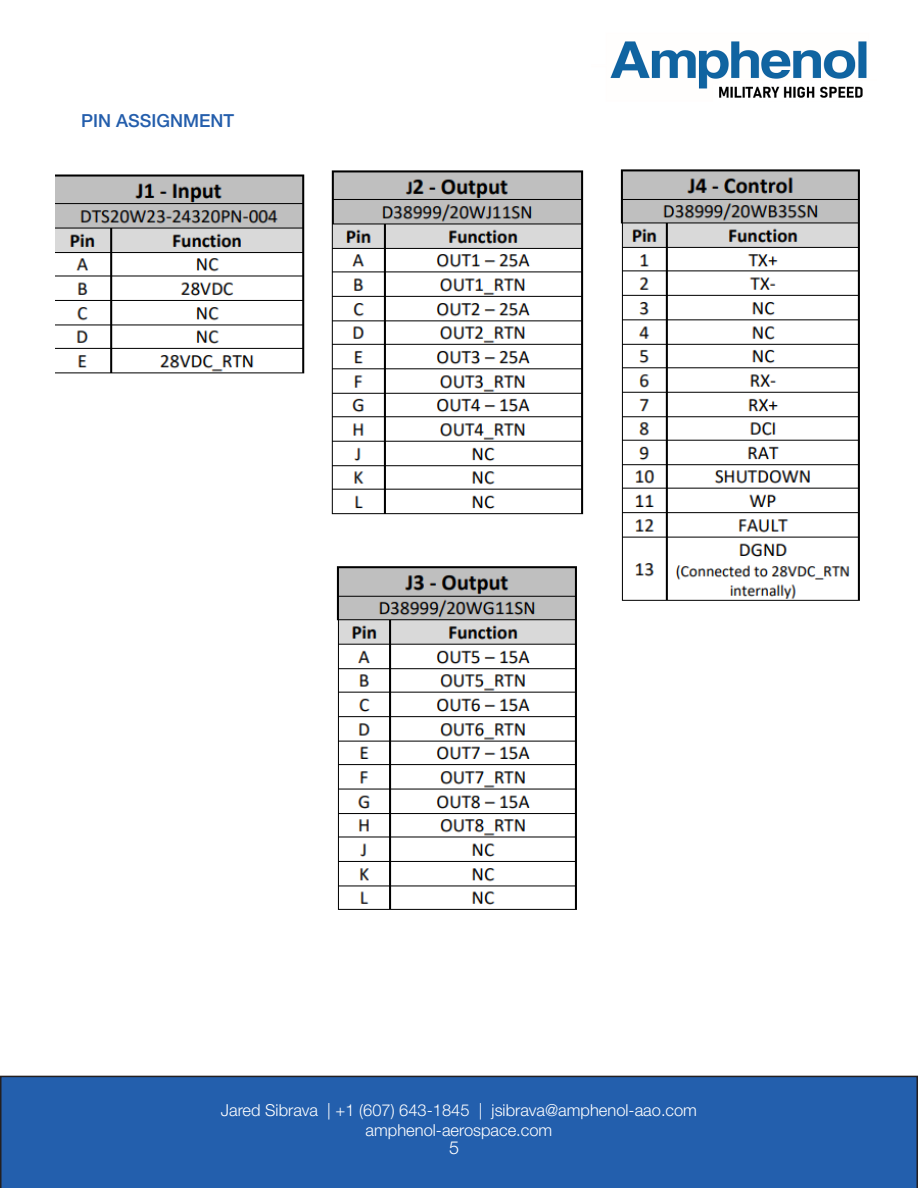
<style>
.page{position:relative;width:918px;height:1188px;background:#fff}
.page>*{position:absolute;margin:0;border:0;box-sizing:border-box;transform-origin:0 0}
.t1{font:500 18px "Helvetica Neue LT Std";color:#245eac}
.t2{font:300 18px "Helvetica Neue LT Std";color:#fff}
.t3{font:300 16.5px/19.8px "Helvetica Neue LT Std";color:#fff;text-align:center}
</style>
<div class="page">
<img style="left:610px;top:41px;width:257px;height:57px">
<div style="left:0;top:1076px;width:918px;height:112px;background:#235fad"></div>
<img style="left:56px;top:169px;width:804px;height:741px">
<p class="t1" style="left:81px;top:110px;width:155px">PIN ASSIGNMENT</p>
<p class="t3" style="left:221px;top:1100px;width:478px">Jared Sibrava | +1 (607) 643-1845 | jsibrava@amphenol-aao.com amphenol-aerospace.com</p>
<p class="t2" style="left:449px;top:1136px;width:12px">5</p>
</div>
